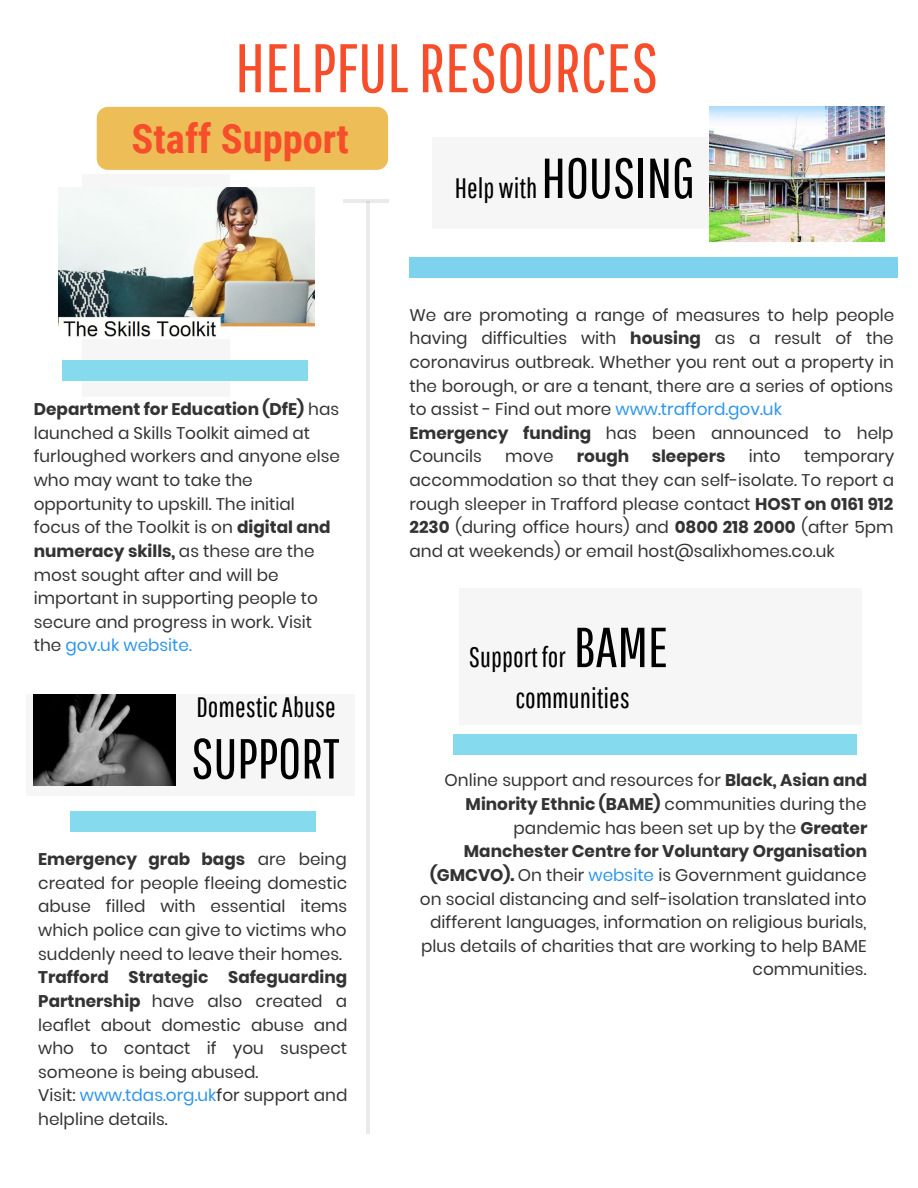
<style>
.page{position:relative;width:918px;height:1188px;background:#fff}
.page>*{position:absolute;margin:0;border:0;box-sizing:border-box;transform-origin:0 0}
.t1{font:68.7px "Pathway Gothic One";color:#f64d2a}
.t2{font:56.25px "Pathway Gothic One";color:#000}
.t3{font:700 40.5px "Roboto Condensed";color:#f64d2a}
.t4{font:28.2px/40.5px "Pathway Gothic One";color:#000;text-align:center}
.t5{font:16.8px/23.7px "Poppins";color:#333}
.t6{font:700 16.8px "Poppins";color:#333}
.s1{font-weight:700}
.s2{color:#2d95ec}
.s3{font-size:56.25px}
</style>
<div class="page">
<div style="left:97px;top:107px;width:291px;height:63px;background:#edbd57"></div>
<div style="left:82px;top:174px;width:148px;height:223px;background:#f6f6f6"></div>
<div style="left:432px;top:137px;width:403px;height:91px;background:#f6f6f6"></div>
<div style="left:26px;top:694px;width:328px;height:101px;background:#f6f6f6"></div>
<div style="left:459px;top:588px;width:403px;height:136px;background:#f6f6f6"></div>
<hr style="left:366px;top:201px;width:4px;height:933px;background:#eaeaea">
<hr style="left:343px;top:199px;width:45px;height:4px;background:#eaeaea">
<div style="left:410px;top:258px;width:488px;height:20px;background:#7dd3ed"></div>
<div style="left:62px;top:360px;width:245px;height:20px;background:#86daed"></div>
<div style="left:453px;top:735px;width:404px;height:20px;background:#86daed"></div>
<div style="left:71px;top:811px;width:245px;height:20px;background:#86daed"></div>
<img style="left:58px;top:188px;width:257px;height:149px">
<img style="left:710px;top:107px;width:174px;height:135px">
<img style="left:34px;top:694px;width:142px;height:91px">
<h1 class="t1" style="left:235px;top:27px;width:425px">HELPFUL RESOURCES</h1>
<h3 class="t3" style="left:132px;top:110px;width:219px">Staff Support</h3>
<p class="t5" style="left:34px;top:397px;width:308px"><span class="s1">Department for Education (DfE)</span> has launched a Skills Toolkit aimed at furloughed workers and anyone else who may want to take the opportunity to upskill. The initial focus of the Toolkit is on <span class="s1">digital and numeracy skills,</span> as these are the most sought after and will be important in supporting people to secure and progress in work. Visit the <span class="s2">gov.uk website.</span></p>
<h3 class="t4" style="left:197px;top:686px;width:141px">Domestic Abuse</h3>
<h2 class="t2" style="left:191px;top:725px;width:150px">SUPPORT</h2>
<p class="t5" style="left:38px;top:847px;width:311px;text-align:justify"><span class="s1">Emergency grab bags</span> are being created for people fleeing domestic abuse filled with essential items which police can give to victims who suddenly need to leave their homes.</p>
<p class="t5" style="left:38px;top:966px;width:311px"><span class="s1">Trafford Strategic Safeguarding<br>Partnership</span> have also created a leaflet about domestic abuse and who to contact if you suspect someone is being abused.<br>Visit: <span class="s2">www.tdas.org.uk</span>for support and helpline details.</p>
<h3 class="t4" style="left:455px;top:167px;width:242px">Help with <span class="s3">HOUSING</span></h3>
<p class="t5" style="left:409px;top:303px;width:486px">We are promoting a range of measures to help people having difficulties with <span class="s1">housing</span> as a result of the coronavirus outbreak. Whether you rent out a property in the borough, or are a tenant, there are a series of options to assist - Find out more <span class="s2">www.trafford.gov.uk<br></span><span class="s1">Emergency funding</span> has been announced to help Councils</p>
<p class="t5" style="left:505px;top:445px;width:50px">move</p>
<p class="t6" style="left:577px;top:447px;width:54px">rough</p>
<p class="t6" style="left:652px;top:447px;width:75px">sleepers</p>
<p class="t5" style="left:749px;top:445px;width:33px">into</p>
<p class="t5" style="left:409px;top:445px;width:486px;text-align:justify;text-indent:395px">temporary accommodation so that they can self-isolate. To report a rough sleeper in Trafford please contact <span class="s1">HOST on 0161 912<br>2230</span> (during office hours) and <span class="s1">0800 218 2000</span> (after 5pm and at weekends) or email host@salixhomes.co.uk</p>
<h3 class="t4" style="left:469px;top:636px;width:201px">Support for <span class="s3">BAME </span>communities</h3>
<p class="t5" style="left:420px;top:769px;width:449px;text-align:right">Online support and resources for <span class="s1">Black, Asian and Minority Ethnic (BAME)</span> communities during the pandemic has been set up by the <span class="s1">Greater Manchester Centre for Voluntary Organisation (GMCVO).</span> On their <span class="s2">website</span> is Government guidance on social distancing and self-isolation translated into different languages, information on religious burials, plus details of charities that are working to help BAME communities.</p>
</div>
